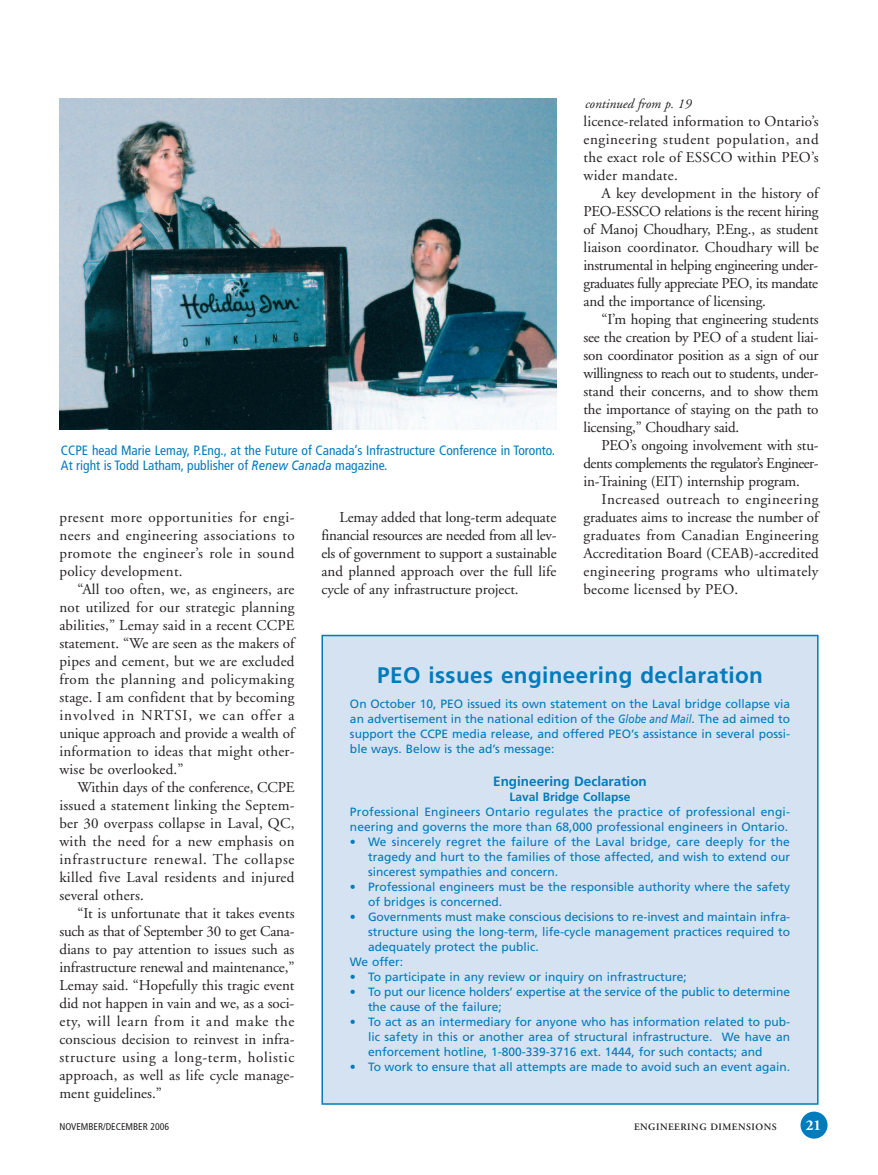
<style>
.page{position:relative;width:878px;height:1175px;background:#fff}
.page>*{position:absolute;margin:0;border:0;box-sizing:border-box;transform-origin:0 0}
.t1{font:700 22.5px "Frutiger";letter-spacing:.015em;color:#007bbc}
.t2{font:15px/18px "Adobe Garamond";letter-spacing:.01em;color:#231f20;text-align:justify}
.t3{font:700 15px "Adobe Garamond";color:#fffef4}
.t4{font:condensed 13.5px/15px "Frutiger";color:#007bbc}
.t5{font:700 13.5px "Frutiger";color:#007bbc}
.t6{font:italic 13.5px "Adobe Garamond";color:#231f20}
.t7{font:12px/15px "Frutiger";color:#007bbc;text-align:justify}
.t8{font:700 12px "Frutiger";color:#007bbc}
.t9{font:condensed 9.75px "Frutiger";color:#231f20}
.t10{font:600 9.75px "Adobe Garamond";letter-spacing:.05em;color:#231f20}
.s1{font-style:italic;font-stretch:normal}
.s2{font-style:italic}
</style>
<div class="page">
<div style="left:800px;top:1111px;width:27px;height:27px;background:#007bbc;border-radius:50%"></div>
<div style="left:322px;top:635px;width:495px;height:469px;background:#d4e2f1"></div>
<div style="left:321px;top:634px;width:497px;height:470px;border:2px solid #007bbc"></div>
<img style="left:59px;top:98px;width:497px;height:332px">
<p class="t6" style="left:585px;top:98px;width:108px">continued from p. 19</p>
<p class="t2" style="left:583px;top:114px;width:237px">licence-related information to Ontario’s engineering student population, and the exact role of ESSCO within PEO’s wider mandate.</p>
<p class="t2" style="left:583px;top:186px;width:237px;text-indent:18px">A key development in the history of PEO-ESSCO relations is the recent hiring of Manoj Choudhary, P.Eng., as student liaison coordinator. Choudhary will be instrumental in helping engineering under&shy;graduates fully appreciate PEO, its mandate and the importance of licensing.</p>
<p class="t2" style="left:583px;top:312px;width:236px;text-indent:18px">“I’m hoping that engineering students see the creation by PEO of a student liai&shy;son coordinator position as a sign of our willingness to reach out to students, under&shy;stand their concerns, and to show them the importance of staying on the path to licensing,” Choudhary said.</p>
<p class="t2" style="left:583px;top:438px;width:236px;text-indent:18px">PEO’s ongoing involvement with stu&shy;dents complements the regulator’s Engineer&shy;in-Training (EIT) internship program.</p>
<p class="t2" style="left:583px;top:492px;width:237px;text-indent:18px">Increased outreach to engineering graduates aims to increase the number of graduates from Canadian Engineering Accreditation Board (CEAB)-accredited engineering programs who ultimately become licensed by PEO.</p>
<p class="t4" style="left:61px;top:444px;width:495px">CCPE head Marie Lemay, P.Eng., at the Future of Canada’s Infrastructure Conference in Toronto.<br>At right is Todd Latham, publisher of <span class="s1">Renew Canada</span> magazine.</p>
<p class="t2" style="left:59px;top:510px;width:237px">present more opportunities for engi&shy;neers and engineering associations to promote the engineer’s role in sound policy development.</p>
<p class="t2" style="left:59px;top:582px;width:236px;text-indent:18px">“All too often, we, as engineers, are not utilized for our strategic planning abilities,” Lemay said in a recent CCPE statement. “We are seen as the makers of pipes and cement, but we are excluded from the planning and policymaking stage. I am confident that by becoming involved in NRTSI, we can offer a unique approach and provide a wealth of information to ideas that might other&shy;wise be overlooked.”</p>
<p class="t2" style="left:59px;top:780px;width:237px;text-indent:18px">Within days of the conference, CCPE issued a statement linking the Septem&shy;ber 30 overpass collapse in Laval, QC, with the need for a new emphasis on infrastructure renewal. The collapse killed five Laval residents and injured several others.</p>
<p class="t2" style="left:59px;top:906px;width:237px;text-indent:18px">“It is unfortunate that it takes events such as that of September 30 to get Cana&shy;dians to pay attention to issues such as infrastructure renewal and maintenance,” Lemay said. “Hopefully this tragic event did not happen in vain and we, as a soci&shy;ety, will learn from it and make the conscious decision to reinvest in infra&shy;structure using a long-term, holistic approach, as well as life cycle manage&shy;ment guidelines.”</p>
<p class="t2" style="left:321px;top:510px;width:237px;text-indent:18px">Lemay added that long-term adequate financial resources are needed from all lev&shy;els of government to support a sustainable and planned approach over the full life cycle of any infrastructure project.</p>
<h1 class="t1" style="left:377px;top:665px;width:387px">PEO issues engineering declaration</h1>
<p class="t7" style="left:350px;top:697px;width:441px">On October 10, PEO issued its own statement on the Laval bridge collapse via an advertisement in the national edition of the <span class="s2">Globe and Mail</span>. The ad aimed to support the CCPE media release, and offered PEO’s assistance in several possi&shy;ble ways. Below is the ad’s message:</p>
<p class="t5" style="left:493px;top:776px;width:155px">Engineering Declaration</p>
<p class="t8" style="left:509px;top:792px;width:122px">Laval Bridge Collapse</p>
<p class="t7" style="left:350px;top:805px;width:441px">Professional Engineers Ontario regulates the practice of professional engi&shy;neering and governs the more than 68,000 professional engineers in Ontario.</p>
<p class="t7" style="left:368px;top:835px;width:423px;text-indent:-18px">• We sincerely regret the failure of the Laval bridge, care deeply for the tragedy and hurt to the families of those affected, and wish to extend our sincerest sympathies and concern.</p>
<p class="t7" style="left:368px;top:880px;width:423px;text-indent:-18px">• Professional engineers must be the responsible authority where the safety of bridges is concerned.</p>
<p class="t7" style="left:350px;top:910px;width:441px">• Governments must make conscious decisions to re-invest and maintain infra-</p>
<p class="t7" style="left:368px;top:925px;width:423px">structure using the long-term, life-cycle management practices required to</p>
<p class="t7" style="left:368px;top:940px;width:172px">adequately protect the public.</p>
<p class="t7" style="left:350px;top:955px;width:55px">We offer:</p>
<p class="t7" style="left:350px;top:970px;width:338px">• To participate in any review or inquiry on infrastructure;</p>
<p class="t7" style="left:368px;top:985px;width:423px;text-indent:-18px">• To put our licence holders’ expertise at the service of the public to determine the cause of the failure;</p>
<p class="t7" style="left:368px;top:1015px;width:423px;text-indent:-18px">• To act as an intermediary for anyone who has information related to pub&shy;lic safety in this or another area of structural infrastructure. We have an enforcement hotline, 1-800-339-3716 ext. 1444, for such contacts; and</p>
<p class="t7" style="left:350px;top:1060px;width:441px">• To work to ensure that all attempts are made to avoid such an event again.</p>
<p class="t9" style="left:59px;top:1122px;width:111px">NOVEMBER/DECEMBER 2006</p>
<p class="t10" style="left:634px;top:1122px;width:144px">ENGINEERING DIMENSIONS</p>
<p class="t3" style="left:805px;top:1118px;width:17px">21</p>
</div>
